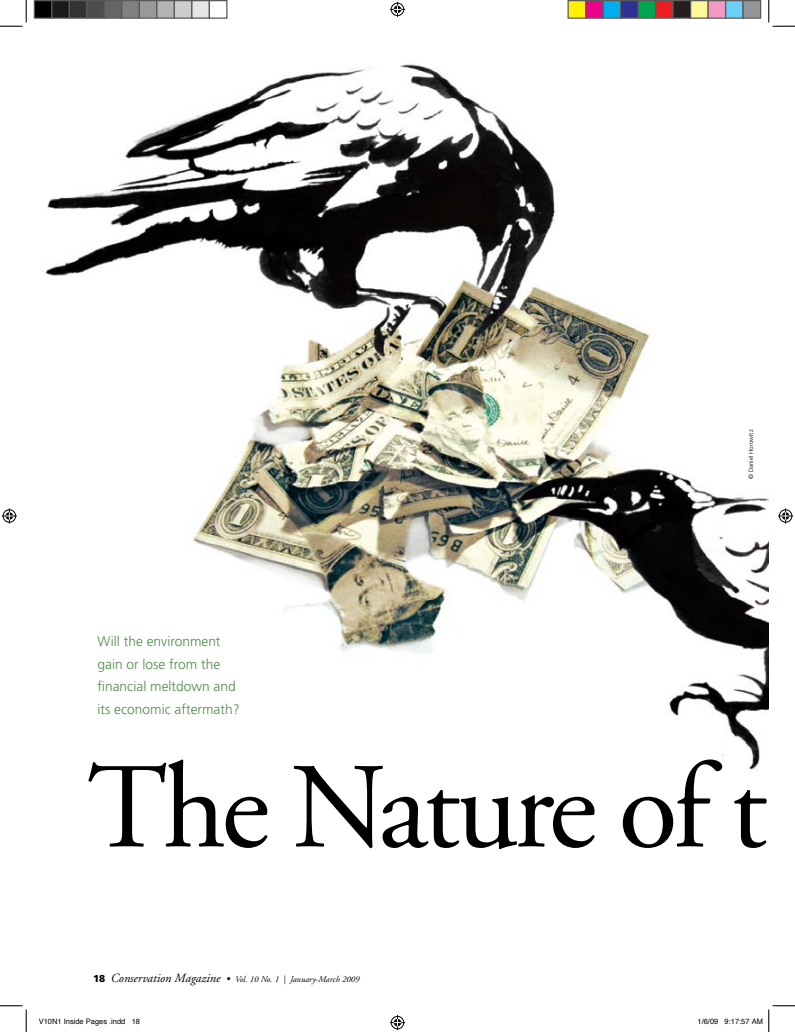
<style>
.page{position:relative;width:795px;height:1032px;background:#fff}
.page>*{position:absolute;margin:0;border:0;box-sizing:border-box;transform-origin:0 0}
.t1{font:121.25px "Adobe Garamond";letter-spacing:-.035em;color:#000}
.t2{font:300 13.75px/22.5px "Frutiger";color:#4d8b46}
.t3{font:italic 8.75px "Adobe Garamond";color:#000}
.t4{font:7.5px "Helvetica";color:#000}
.t5{font:300 6.25px "Frutiger";color:#000}
.s1{font-family:"Frutiger";font-weight:900;font-style:normal;font-size:10px}
.s2{font-size:12.5px}
.s3{font-weight:600;font-style:normal;font-size:10px}
</style>
<div class="page">
<img style="left:45px;top:64px;width:724px;height:706px">
<svg style="left:0;top:0;width:27px;height:27px"></svg>
<svg style="left:0;top:1005px;width:27px;height:26px"></svg>
<svg style="left:768px;top:0;width:27px;height:27px"></svg>
<svg style="left:390px;top:2px;width:15px;height:15px"></svg>
<svg style="left:390px;top:1015px;width:15px;height:14px"></svg>
<svg style="left:2px;top:508px;width:15px;height:15px"></svg>
<svg style="left:778px;top:508px;width:15px;height:15px"></svg>
<div style="left:34px;top:1px;width:18px;height:17px;background:#000"></div>
<div style="left:34px;top:0;width:18px;height:19px;border:1px solid #595959"></div>
<div style="left:52px;top:1px;width:17px;height:17px;background:#1a1a1a"></div>
<div style="left:51px;top:0;width:19px;height:19px;border:1px solid #595959"></div>
<div style="left:69px;top:1px;width:18px;height:17px;background:#333"></div>
<div style="left:69px;top:0;width:19px;height:19px;border:1px solid #595959"></div>
<div style="left:87px;top:1px;width:17px;height:17px;background:#4d4d4d"></div>
<div style="left:86px;top:0;width:19px;height:19px;border:1px solid #595959"></div>
<div style="left:104px;top:1px;width:18px;height:17px;background:#666"></div>
<div style="left:104px;top:0;width:18px;height:19px;border:1px solid #595959"></div>
<div style="left:122px;top:1px;width:17px;height:17px;background:#808080"></div>
<div style="left:121px;top:0;width:19px;height:19px;border:1px solid #595959"></div>
<div style="left:139px;top:1px;width:18px;height:17px;background:#999"></div>
<div style="left:139px;top:0;width:19px;height:19px;border:1px solid #595959"></div>
<div style="left:157px;top:1px;width:17px;height:17px;background:#b3b3b3"></div>
<div style="left:156px;top:0;width:19px;height:19px;border:1px solid #595959"></div>
<div style="left:174px;top:1px;width:18px;height:17px;background:#ccc"></div>
<div style="left:174px;top:0;width:18px;height:19px;border:1px solid #595959"></div>
<div style="left:192px;top:1px;width:17px;height:17px;background:#e6e6e6"></div>
<div style="left:191px;top:0;width:19px;height:19px;border:1px solid #595959"></div>
<div style="left:209px;top:0;width:19px;height:19px;border:1px solid #595959"></div>
<div style="left:568px;top:1px;width:18px;height:17px;background:#fff101"></div>
<div style="left:568px;top:0;width:18px;height:19px;border:1px solid #595959"></div>
<div style="left:586px;top:1px;width:17px;height:17px;background:#ed028c"></div>
<div style="left:585px;top:0;width:19px;height:19px;border:1px solid #595959"></div>
<div style="left:603px;top:1px;width:18px;height:17px;background:#00aeef"></div>
<div style="left:602px;top:0;width:19px;height:19px;border:1px solid #595959"></div>
<div style="left:621px;top:1px;width:17px;height:17px;background:#2e3092"></div>
<div style="left:620px;top:0;width:19px;height:19px;border:1px solid #595959"></div>
<div style="left:638px;top:1px;width:18px;height:17px;background:#00a54f"></div>
<div style="left:638px;top:0;width:18px;height:19px;border:1px solid #595959"></div>
<div style="left:656px;top:1px;width:17px;height:17px;background:#ee1d23"></div>
<div style="left:655px;top:0;width:19px;height:19px;border:1px solid #595959"></div>
<div style="left:673px;top:1px;width:18px;height:17px;background:#231f20"></div>
<div style="left:672px;top:0;width:19px;height:19px;border:1px solid #595959"></div>
<div style="left:691px;top:1px;width:17px;height:17px;background:#fff79a"></div>
<div style="left:690px;top:0;width:19px;height:19px;border:1px solid #595959"></div>
<div style="left:708px;top:1px;width:18px;height:17px;background:#f499c2"></div>
<div style="left:708px;top:0;width:18px;height:19px;border:1px solid #595959"></div>
<div style="left:726px;top:1px;width:17px;height:17px;background:#6bcff6"></div>
<div style="left:725px;top:0;width:19px;height:19px;border:1px solid #595959"></div>
<div style="left:743px;top:1px;width:18px;height:17px;background:#939598"></div>
<div style="left:742px;top:0;width:19px;height:19px;border:1px solid #595959"></div>
<svg style="left:768px;top:1005px;width:27px;height:26px"></svg>
<p class="t2" style="left:98px;top:630px;width:144px">Will the environment gain or lose from the financial meltdown and its economic aftermath?</p>
<p class="t5" style="left:747px;top:479px;width:51px;rotate:-90deg">© Daniel Horowitz</p>
<h1 class="t1" style="left:88px;top:742px;width:681px">The Nature of t</h1>
<p class="t3" style="left:93px;top:974px;width:268px"><span class="s1">18</span> <span class="s2">Conservation Magazine</span> <span class="s3">•</span> Vol. 10 No. 1 | January-March 2009</p>
<p class="t4" style="left:39px;top:1015px;width:103px">V10N1 Inside Pages .indd 18</p>
<p class="t4" style="left:698px;top:1015px;width:67px">1/6/09 9:17:57 AM</p>
</div>
